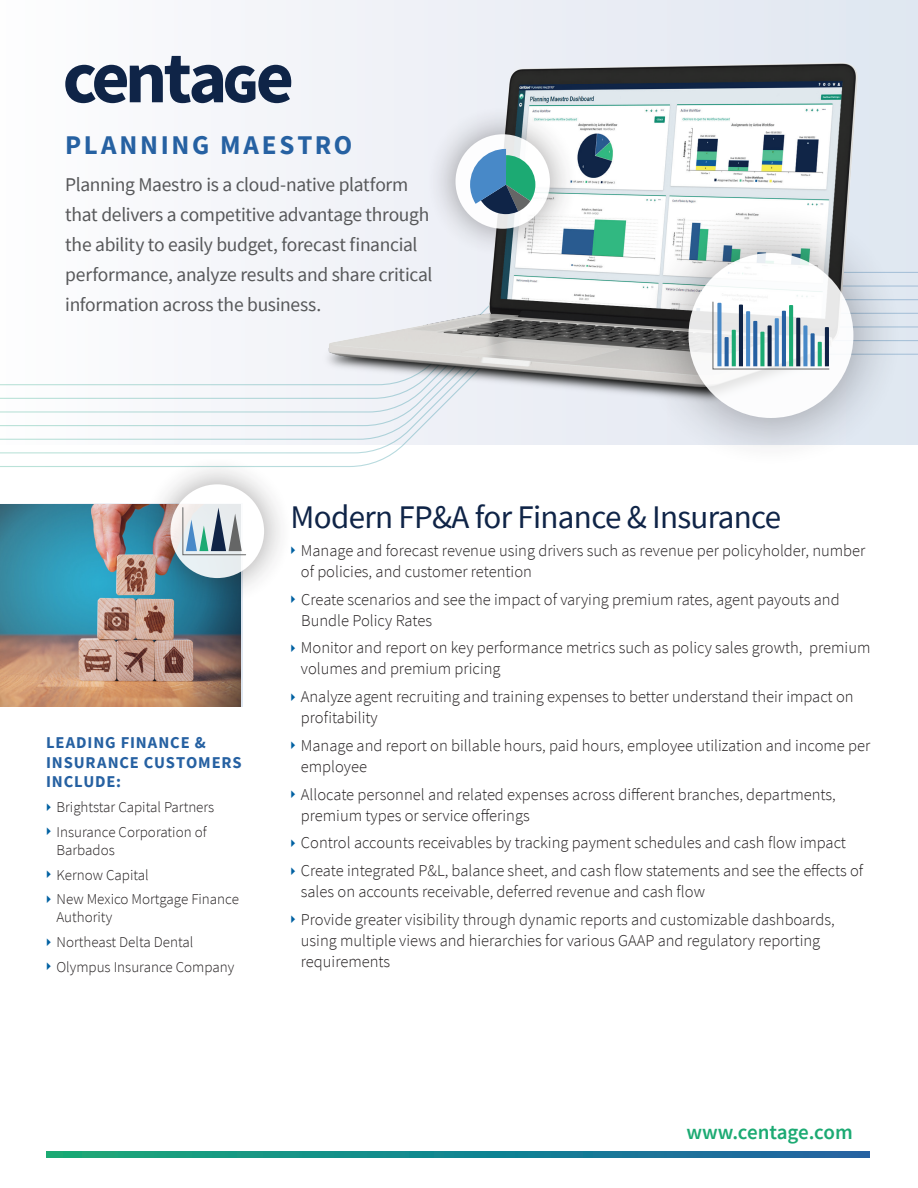
<style>
.page{position:relative;width:918px;height:1188px;background:#fff}
.page>*{position:absolute;margin:0;border:0;box-sizing:border-box;transform-origin:0 0}
.t1{font:33px "Source Sans Pro";letter-spacing:-.02em;color:#0f2447}
.product_name{font:700 27px "Source Sans Pro";letter-spacing:.095em;color:#2661a2}
.t2{font:600 21px "Source Sans Pro";color:#1caa73}
.Large{font:19.5px/30px "Source Sans Pro";letter-spacing:-.015em;color:#57585a}
.Main_Bullet_Text{font:300 16.5px/21px "Source Sans Pro";color:#231f20}
.t3{font:700 16.5px/19.5px "Source Sans Pro";letter-spacing:.05em;color:#2661a2}
.Main_Bullet_Text-2{font:300 15px/18px "Source Sans Pro";color:#231f20}
</style>
<div class="page">
<div style="left:0;top:0;width:918px;height:445px;background:linear-gradient(to right,#fdfcfd,#dfe6f0)"></div>
<svg style="left:65px;top:56px;width:226px;height:47px"></svg>
<svg style="left:0;top:203px;width:918px;height:264px"></svg>
<img style="left:305px;top:52px;width:567px;height:354px">
<div style="left:634px;top:199px;width:274px;height:273px;background:#231f20;opacity:.5"></div>
<svg style="left:688px;top:253px;width:165px;height:165px"></svg>
<div style="left:424px;top:103px;width:157px;height:157px;background:#231f20;opacity:.5"></div>
<svg style="left:455px;top:134px;width:95px;height:95px"></svg>
<svg style="left:713px;top:302px;width:116px;height:67px"></svg>
<svg style="left:470px;top:149px;width:65px;height:65px"></svg>
<svg style="left:46px;top:1152px;width:824px;height:5px"></svg>
<img style="left:0;top:504px;width:243px;height:202px">
<div style="left:140px;top:454px;width:155px;height:155px;background:#231f20;opacity:.5"></div>
<svg style="left:170px;top:484px;width:94px;height:94px"></svg>
<svg style="left:183px;top:507px;width:63px;height:48px"></svg>
<svg style="left:291px;top:547px;width:4px;height:7px"></svg>
<svg style="left:291px;top:595px;width:4px;height:8px"></svg>
<p class="product_name" style="left:65px;top:127px;width:289px">PLANNING MAESTRO</p>
<p class="Large" style="left:65px;top:169px;width:369px">Planning Maestro is a cloud-native platform that delivers a competitive advantage through the ability to easily budget, forecast financial performance, analyze results and share critical information across the business.</p>
<h3 class="t3" style="left:46px;top:733px;width:197px">LEADING FINANCE &amp;<br>INSURANCE CUSTOMERS<br>INCLUDE:</h3>
<p class="Main_Bullet_Text-2" style="left:56px;top:798px;width:159px">Brightstar Capital Partners</p>
<p class="Main_Bullet_Text-2" style="left:56px;top:823px;width:152px">Insurance Corporation of<br>Barbados</p>
<p class="Main_Bullet_Text-2" style="left:56px;top:866px;width:94px">Kernow Capital</p>
<p class="Main_Bullet_Text-2" style="left:56px;top:890px;width:184px">New Mexico Mortgage Finance<br>Authority</p>
<p class="Main_Bullet_Text-2" style="left:56px;top:933px;width:138px">Northeast Delta Dental</p>
<p class="Main_Bullet_Text-2" style="left:56px;top:958px;width:179px">Olympus Insurance Company</p>
<h1 class="t1" style="left:291px;top:496px;width:492px">Modern FP&amp;A for Finance &amp; Insurance</h1>
<h1 class="Main_Bullet_Text" style="left:301px;top:540px;width:566px">Manage and forecast revenue using drivers such as revenue per policyholder, number of policies, and customer retention</h1>
<p class="Main_Bullet_Text" style="left:301px;top:589px;width:540px">Create scenarios and see the impact of varying premium rates, agent payouts and<br>Bundle Policy Rates</p>
<p class="Main_Bullet_Text" style="left:301px;top:637px;width:571px">Monitor and report on key performance metrics such as policy sales growth, premium volumes and premium pricing</p>
<p class="Main_Bullet_Text" style="left:301px;top:686px;width:554px">Analyze agent recruiting and training expenses to better understand their impact on profitability</p>
<p class="Main_Bullet_Text" style="left:301px;top:735px;width:571px">Manage and report on billable hours, paid hours, employee utilization and income per employee</p>
<p class="Main_Bullet_Text" style="left:301px;top:784px;width:537px">Allocate personnel and related expenses across different branches, departments, premium types or service offerings</p>
<p class="Main_Bullet_Text" style="left:301px;top:832px;width:547px">Control accounts receivables by tracking payment schedules and cash flow impact</p>
<p class="Main_Bullet_Text" style="left:301px;top:860px;width:564px">Create integrated P&amp;L, balance sheet, and cash flow statements and see the effects of sales on accounts receivable, deferred revenue and cash flow</p>
<p class="Main_Bullet_Text" style="left:301px;top:909px;width:535px">Provide greater visibility through dynamic reports and customizable dashboards, using multiple views and hierarchies for various GAAP and regulatory reporting requirements</p>
<p class="t2" style="left:687px;top:1118px;width:168px">www.centage.com</p>
</div>
